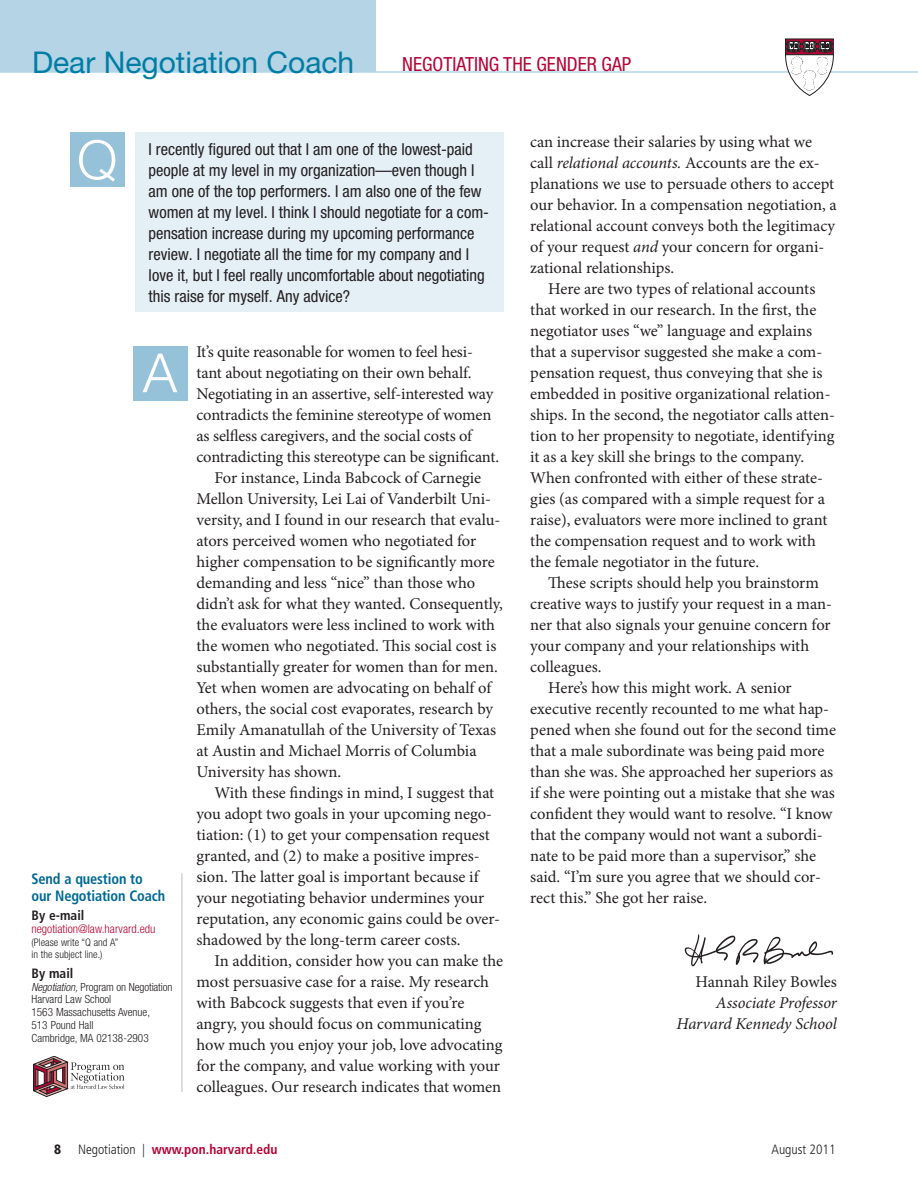
<style>
.page{position:relative;width:918px;height:1188px;background:#fff}
.page>*{position:absolute;margin:0;border:0;box-sizing:border-box;transform-origin:0 0}
.Paragraph_Indented_J{font:300 54px "Helvetica Neue LT Std";color:#fff}
.t1{font:30px "Helvetica Neue LT Std";color:#007da5}
.Page_8_Title{font:condensed 19.5px "Helvetica Neue LT Std";color:#b50536}
.Paragraph_INDENT{font:16.5px/21px "Minion Pro";letter-spacing:-.005em;color:#231f20}
.Page_8_Question{font:condensed 16.5px/21px "Helvetica Neue LT Std";color:#231f20}
.Paragraph_INDENT-2{font:italic 16.5px "Minion Pro";letter-spacing:-.01em;color:#231f20}
.t2{font:700 condensed 15px/16.5px "Frutiger LT Std";letter-spacing:-.01em;color:#006893;scale:.96 1}
.t3{font:700 condensed 13.5px "Frutiger LT Std";color:#b50536}
.t4{font:700 condensed 13.5px "Frutiger LT Std";color:#231f20}
.t5{font:300 condensed 13.5px "Frutiger LT Std";color:#231f20}
.t6{font:900 condensed 13.5px "Frutiger LT Std";color:#231f20}
.t7{font:300 condensed 12px "Helvetica Neue LT Std";color:#b50536}
.t8{font:300 condensed 11.25px/12.8px "Helvetica Neue LT Std";color:#231f20}
.t9{font:300 condensed 10.5px/12.8px "Helvetica Neue LT Std";color:#231f20}
.s1{font-style:italic}
.s2{font-weight:300;color:#231f20}
</style>
<div class="page">
<svg style="left:33px;top:1056px;width:91px;height:41px"></svg>
<hr style="left:0;top:71px;width:918px;height:2px;background:#b5d4e5">
<div style="left:133px;top:346px;width:55px;height:55px;background:#95c2d9"></div>
<div style="left:0;top:0;width:375px;height:72px;background:#b5d4e5"></div>
<div style="left:135px;top:132px;width:368px;height:180px;background:#e4eff6"></div>
<div style="left:70px;top:132px;width:55px;height:55px;background:#95c2d9"></div>
<svg style="left:785px;top:39px;width:49px;height:57px"></svg>
<hr style="left:182px;top:873px;width:1px;height:219px;background:#bcbdc0">
<img style="left:684px;top:934px;width:150px;height:33px">
<p class="t1" style="left:32px;top:44px;width:324px">Dear Negotiation Coach</p>
<p class="Page_8_Title" style="left:402px;top:53px;width:230px">NEGOTIATING THE GENDER GAP</p>
<p class="Paragraph_Indented_J" style="left:77px;top:127px;width:42px">Q</p>
<p class="Page_8_Question" style="left:149px;top:138px;width:342px">I recently figured out that I am one of the lowest-paid people at my level in my organization—even though I am one of the top performers. I am also one of the few women at my level. I think I should negotiate for a com&shy;pensation increase during my upcoming performance review. I negotiate all the time for my company and I love it, but I feel really uncomfortable about negotiating this raise for myself. Any advice?</p>
<p class="Paragraph_Indented_J" style="left:143px;top:340px;width:36px">A</p>
<p class="t2" style="left:32px;top:871px;width:141px">Send a question to our Negotiation Coach</p>
<p class="t4" style="left:32px;top:907px;width:54px">By e-mail</p>
<p class="t7" style="left:32px;top:922px;width:125px">negotiation@law.harvard.edu</p>
<p class="t9" style="left:32px;top:935px;width:88px">(Please write “Q and A” in the subject line.)</p>
<p class="t4" style="left:32px;top:965px;width:43px">By mail</p>
<p class="t8" style="left:32px;top:980px;width:143px"><span class="s1">Negotiation,</span> Program on Negotiation</p>
<p class="t8" style="left:32px;top:993px;width:81px">Harvard Law School</p>
<p class="t8" style="left:32px;top:1006px;width:120px">1563 Massachusetts Avenue,<br>513 Pound Hall</p>
<p class="t8" style="left:32px;top:1032px;width:119px">Cambridge, MA 02138-2903</p>
<p class="Paragraph_INDENT" style="left:196px;top:341px;width:304px">It’s quite reasonable for women to feel hesi&shy;tant about negotiating on their own behalf.<br>Negotiating in an assertive, self-interested way contradicts the feminine stereotype of women as selfless caregivers, and the social costs of contradicting this stereotype can be significant.</p>
<p class="Paragraph_INDENT" style="left:196px;top:467px;width:308px;text-indent:18px">For instance, Linda Babcock of Carnegie Mellon University, Lei Lai of Vanderbilt Uni&shy;versity, and I found in our research that evalu&shy;ators perceived women who negotiated for higher compensation to be significantly more demanding and less “nice” than those who didn’t ask for what they wanted. Consequently, the evaluators were less inclined to work with the women who negotiated. This social cost is substantially greater for women than for men.<br>Yet when women are advocating on behalf of others, the social cost evaporates, research by Emily Amanatullah of the University of Texas at Austin and Michael Morris of Columbia University has shown.</p>
<p class="Paragraph_INDENT" style="left:196px;top:782px;width:305px;text-indent:18px">With these findings in mind, I suggest that you adopt two goals in your upcoming nego&shy;tiation: (1) to get your compensation request granted, and (2) to make a positive impres&shy;sion. The latter goal is important because if your negotiating behavior undermines your reputation, any economic gains could be over&shy;shadowed by the long-term career costs.</p>
<p class="Paragraph_INDENT" style="left:196px;top:950px;width:308px;text-indent:18px">In addition, consider how you can make the most persuasive case for a raise. My research with Babcock suggests that even if you’re angry, you should focus on communicating how much you enjoy your job, love advocating for the company, and value working with your colleagues. Our research indicates that women</p>
<p class="Paragraph_INDENT" style="left:530px;top:131px;width:308px">can increase their salaries by using what we call <span class="s1">relational accounts.</span> Accounts are the ex&shy;planations we use to persuade others to accept our behavior. In a compensation negotiation, a relational account conveys both the legitimacy of your request <span class="s1">and</span> your concern for organi&shy;zational relationships.</p>
<p class="Paragraph_INDENT" style="left:530px;top:278px;width:306px;text-indent:18px">Here are two types of relational accounts that worked in our research. In the first, the negotiator uses “we” language and explains that a supervisor suggested she make a com&shy;pensation request, thus conveying that she is embedded in positive organizational relation&shy;ships. In the second, the negotiator calls atten&shy;tion to her propensity to negotiate, identifying it as a key skill she brings to the company.<br>When confronted with either of these strate&shy;gies (as compared with a simple request for a raise), evaluators were more inclined to grant the compensation request and to work with the female negotiator in the future.</p>
<p class="Paragraph_INDENT" style="left:530px;top:572px;width:303px;text-indent:18px">These scripts should help you brainstorm creative ways to justify your request in a man&shy;ner that also signals your genuine concern for your company and your relationships with colleagues.</p>
<p class="Paragraph_INDENT" style="left:530px;top:677px;width:307px;text-indent:18px">Here’s how this might work. A senior executive recently recounted to me what hap&shy;pened when she found out for the second time that a male subordinate was being paid more than she was. She approached her superiors as if she were pointing out a mistake that she was confident they would want to resolve. “I know that the company would not want a subordi&shy;nate to be paid more than a supervisor,” she said. “I’m sure you agree that we should cor&shy;rect this.” She got her raise.</p>
<p class="Paragraph_INDENT" style="left:695px;top:971px;width:143px">Hannah Riley Bowles</p>
<p class="Paragraph_INDENT-2" style="left:716px;top:991px;width:123px">Associate Professor</p>
<p class="Paragraph_INDENT-2" style="left:677px;top:1012px;width:162px">Harvard Kennedy School</p>
<p class="t6" style="left:54px;top:1141px;width:9px">8</p>
<p class="t3" style="left:78px;top:1142px;width:201px"><span class="s2">Negotiation |</span> www.pon.harvard.edu</p>
<p class="t5" style="left:772px;top:1142px;width:65px">August 2011</p>
</div>
